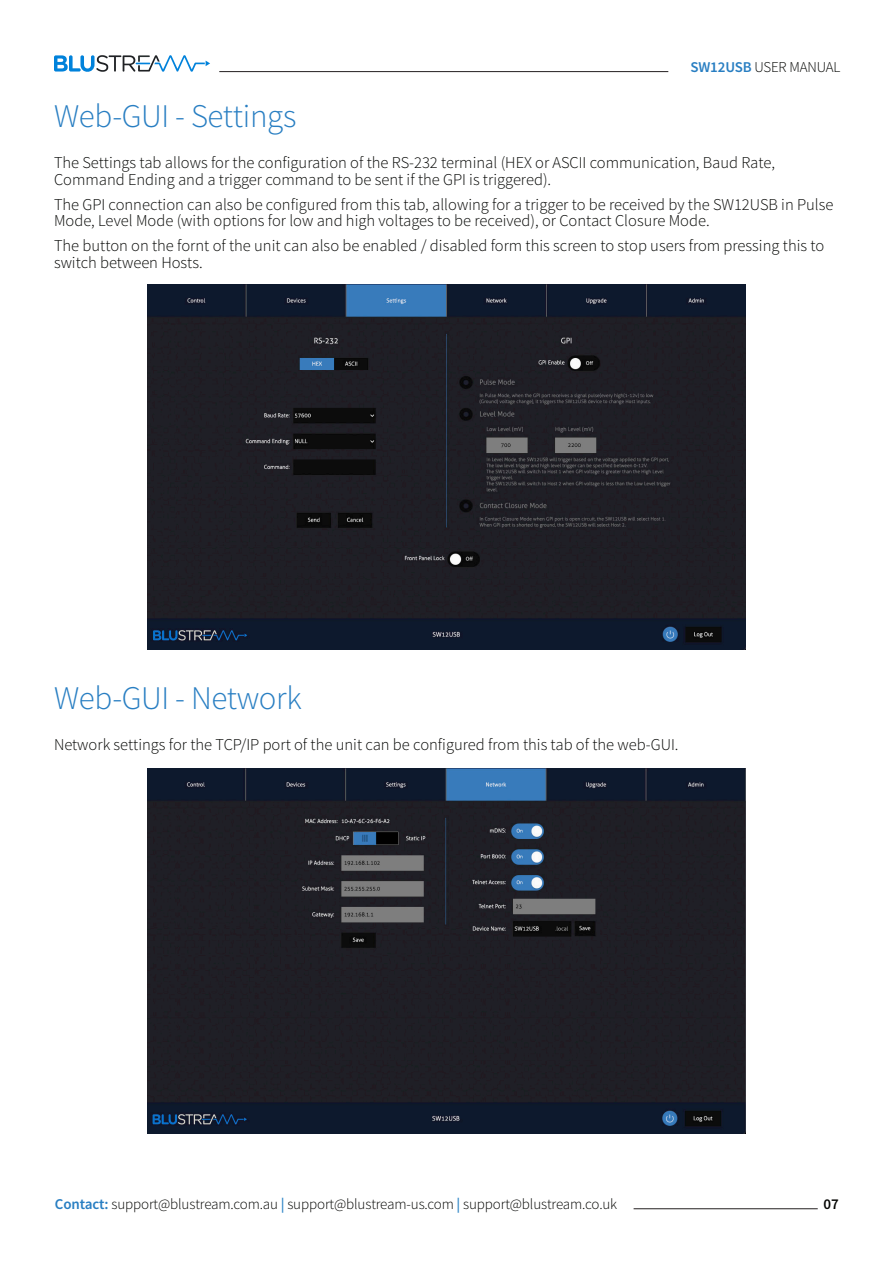
<style>
.page{position:relative;width:893px;height:1263px;background:#fff}
.page>*{position:absolute;margin:0;border:0;box-sizing:border-box;transform-origin:0 0}
.Headline_1{font:300 33px "Source Sans Pro";letter-spacing:-.01em;color:#287ec2}
.Features{font:300 16.5px/16.5px "Source Sans Pro";color:#040503}
.t1{font:300 15px "Source Sans Pro";letter-spacing:-.01em;color:#040503}
.t2{font:600 15px "Source Sans Pro";color:#040503}
.s1{font-weight:600;color:#287ec2}
.s2{font-weight:600;color:#3287c7}
</style>
<div class="page">
<hr style="left:219px;top:71px;width:449px;height:1px;background:#231f20">
<svg style="left:54px;top:55px;width:156px;height:17px"></svg>
<hr style="left:634px;top:1208px;width:184px;height:1px;background:#231f20">
<img style="left:147px;top:285px;width:599px;height:365px">
<img style="left:147px;top:769px;width:599px;height:365px">
<p class="t1" style="left:690px;top:58px;width:151px"><span class="s1">SW12USB</span> USER MANUAL</p>
<p class="Headline_1" style="left:54px;top:96px;width:244px">Web-GUI - Settings</p>
<p class="Features" style="left:54px;top:154px;width:723px">The Settings tab allows for the configuration of the RS-232 terminal (HEX or ASCII communication, Baud Rate,<br>Command Ending and a trigger command to be sent if the GPI is triggered).</p>
<p class="Features" style="left:54px;top:196px;width:781px">The GPI connection can also be configured from this tab, allowing for a trigger to be received by the SW12USB in Pulse<br>Mode, Level Mode (with options for low and high voltages to be received), or Contact Closure Mode.</p>
<p class="Features" style="left:54px;top:237px;width:772px">The button on the fornt of the unit can also be enabled / disabled form this screen to stop users from pressing this to switch between Hosts.</p>
<p class="Headline_1" style="left:54px;top:678px;width:249px">Web-GUI - Network</p>
<p class="Features" style="left:54px;top:736px;width:626px">Network settings for the TCP/IP port of the unit can be configured from this tab of the web-GUI.</p>
<p class="t1" style="left:55px;top:1195px;width:564px"><span class="s1">Contact:</span> support@blustream.com.au <span class="s2">|</span> support@blustream-us.com <span class="s2">|</span> support@blustream.co.uk</p>
<p class="t2" style="left:824px;top:1194px;width:17px">07</p>
</div>
